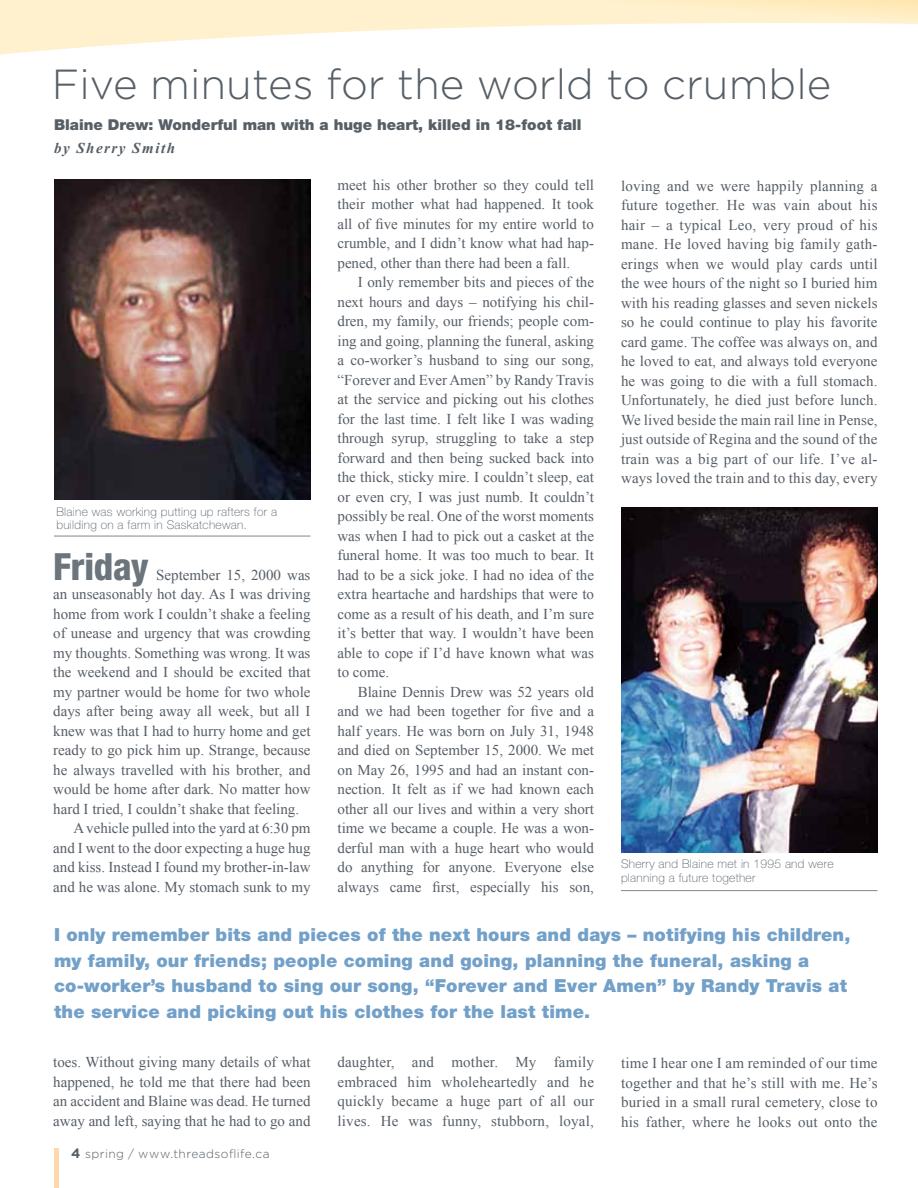
<style>
.page{position:relative;width:918px;height:1188px;background:#fff}
.page>*{position:absolute;margin:0;border:0;box-sizing:border-box;transform-origin:0 0}
.t1{font:300 42px "Gotham";color:#565e66}
.t2{font:800 condensed 37.5px "Helvetica Neue LT Pro";letter-spacing:-.01em;color:#6c747c}
.t3{font:900 18px/25.5px "Helvetica Neue";letter-spacing:.01em;color:#72a0c8}
.t4{font:15px/19.5px "Times New Roman";color:#565e66;text-align:justify}
.t5{font:900 15px "Helvetica Neue";color:#565e66}
.t6{font:italic 700 15px "Times New Roman";letter-spacing:.1em;color:#565e66}
.t7{font:100 12px/13.5px "Helvetica Neue";letter-spacing:.025em;color:#565e66}
.t8{font:300 12px "Gotham";letter-spacing:.035em;color:#565e66}
.s1{font-weight:700;font-size:13.5px}
</style>
<div class="page">
<svg style="left:0;top:0;width:918px;height:55px"></svg>
<div style="left:54px;top:1148px;width:5px;height:40px;background:#fed8aa"></div>
<img style="left:54px;top:179px;width:256px;height:321px">
<hr style="left:54px;top:536px;width:256px;height:1px;background:#565e66">
<hr style="left:621px;top:890px;width:257px;height:1px;background:#565e66">
<img style="left:621px;top:508px;width:257px;height:344px">
<h1 class="t1" style="left:52px;top:58px;width:781px">Five minutes for the world to crumble</h1>
<p class="t5" style="left:54px;top:116px;width:529px">Blaine Drew: Wonderful man with a huge heart, killed in 18-foot fall</p>
<p class="t6" style="left:54px;top:137px;width:123px">by Sherry Smith</p>
<p class="t7" style="left:56px;top:505px;width:222px">Blaine was working putting up rafters for a building on a farm in Saskatchewan.</p>
<h2 class="t2" style="left:53px;top:543px;width:97px">Friday</h2>
<p class="t4" style="left:156px;top:565px;width:156px">September 15, 2000 was</p>
<p class="t4" style="left:53px;top:584px;width:259px">an unseasonably hot day. As I was driving</p>
<p class="t4" style="left:53px;top:604px;width:259px">home from work I couldn’t shake a feeling</p>
<p class="t4" style="left:53px;top:623px;width:259px">of unease and urgency that was crowding</p>
<p class="t4" style="left:53px;top:643px;width:259px">my thoughts. Something was wrong. It was</p>
<p class="t4" style="left:53px;top:662px;width:259px">the weekend and I should be excited that</p>
<p class="t4" style="left:53px;top:682px;width:259px">my partner would be home for two whole</p>
<p class="t4" style="left:53px;top:701px;width:259px">days after being away all week, but all I</p>
<p class="t4" style="left:53px;top:721px;width:259px">knew was that I had to hurry home and get</p>
<p class="t4" style="left:53px;top:740px;width:259px">ready to go pick him up. Strange, because</p>
<p class="t4" style="left:53px;top:760px;width:259px">he always travelled with his brother, and</p>
<p class="t4" style="left:53px;top:779px;width:259px">would be home after dark. No matter how</p>
<p class="t4" style="left:53px;top:799px;width:247px">hard I tried, I couldn’t shake that feeling.</p>
<p class="t4" style="left:73px;top:818px;width:239px">A vehicle pulled into the yard at 6:30 pm</p>
<p class="t4" style="left:53px;top:838px;width:259px">and I went to the door expecting a huge hug</p>
<p class="t4" style="left:53px;top:857px;width:259px">and kiss. Instead I found my brother-in-law</p>
<p class="t4" style="left:53px;top:877px;width:259px">and he was alone. My stomach sunk to my</p>
<p class="t4" style="left:338px;top:175px;width:258px">meet his other brother so they could tell their mother what had happened. It took all of five minutes for my entire world to crumble, and I didn’t know what had hap&shy;pened, other than there had been a fall.</p>
<p class="t4" style="left:338px;top:272px;width:258px;text-indent:20px">I only remember bits and pieces of the next hours and days – notifying his chil&shy;dren, my family, our friends; people com&shy;ing and going, planning the funeral, asking a co-worker’s husband to sing our song, “Forever and Ever Amen” by Randy Travis at the service and picking out his clothes for the last time. I felt like I was wading through syrup, struggling to take a step forward and then being sucked back into the thick, sticky mire. I couldn’t sleep, eat or even cry, I was just numb. It couldn’t possibly be real. One of the worst moments was when I had to pick out a casket at the funeral home. It was too much to bear. It had to be a sick joke. I had no idea of the extra heartache and hardships that were to come as a result of his death, and I’m sure it’s better that way. I wouldn’t have been able to cope if I’d have known what was to come.</p>
<p class="t4" style="left:338px;top:682px;width:258px;text-indent:20px">Blaine Dennis Drew was 52 years old and we had been together for five and a half years. He was born on July 31, 1948 and died on September 15, 2000. We met on May 26, 1995 and had an instant con&shy;nection. It felt as if we had known each other all our lives and within a very short time we became a couple. He was a won&shy;derful man with a huge heart who would do anything for anyone. Everyone else always came first, especially his son,</p>
<p class="t4" style="left:621px;top:176px;width:258px">loving and we were happily planning a future together. He was vain about his hair – a typical Leo, very proud of his mane. He loved having big family gath&shy;erings when we would play cards until the wee hours of the night so I buried him with his reading glasses and seven nickels so he could continue to play his favorite card game. The coffee was always on, and he loved to eat, and always told everyone he was going to die with a full stomach.<br>Unfortunately, he died just before lunch.<br>We lived beside the main rail line in Pense, just outside of Regina and the sound of the train was a big part of our life. I’ve al&shy;ways loved the train and to this day, every</p>
<p class="t7" style="left:621px;top:857px;width:214px">Sherry and Blaine met in 1995 and were planning a future together</p>
<p class="t3" style="left:54px;top:922px;width:798px">I only remember bits and pieces of the next hours and days – notifying his children, my family, our friends; people coming and going, planning the funeral, asking a co-worker’s husband to sing our song, “Forever and Ever Amen” by Randy Travis at the service and picking out his clothes for the last time.</p>
<p class="t4" style="left:53px;top:1052px;width:259px">toes. Without giving many details of what happened, he told me that there had been an accident and Blaine was dead. He turned away and left, saying that he had to go and</p>
<p class="t8" style="left:71px;top:1146px;width:200px"><span class="s1">4</span> spring / www.threadsoflife.ca</p>
<p class="t4" style="left:338px;top:1052px;width:258px">daughter, and mother. My family embraced him wholeheartedly and he quickly became a huge part of all our lives. He was funny, stubborn, loyal,</p>
<p class="t4" style="left:621px;top:1053px;width:258px">time I hear one I am reminded of our time together and that he’s still with me. He’s buried in a small rural cemetery, close to his father, where he looks out onto the</p>
</div>
